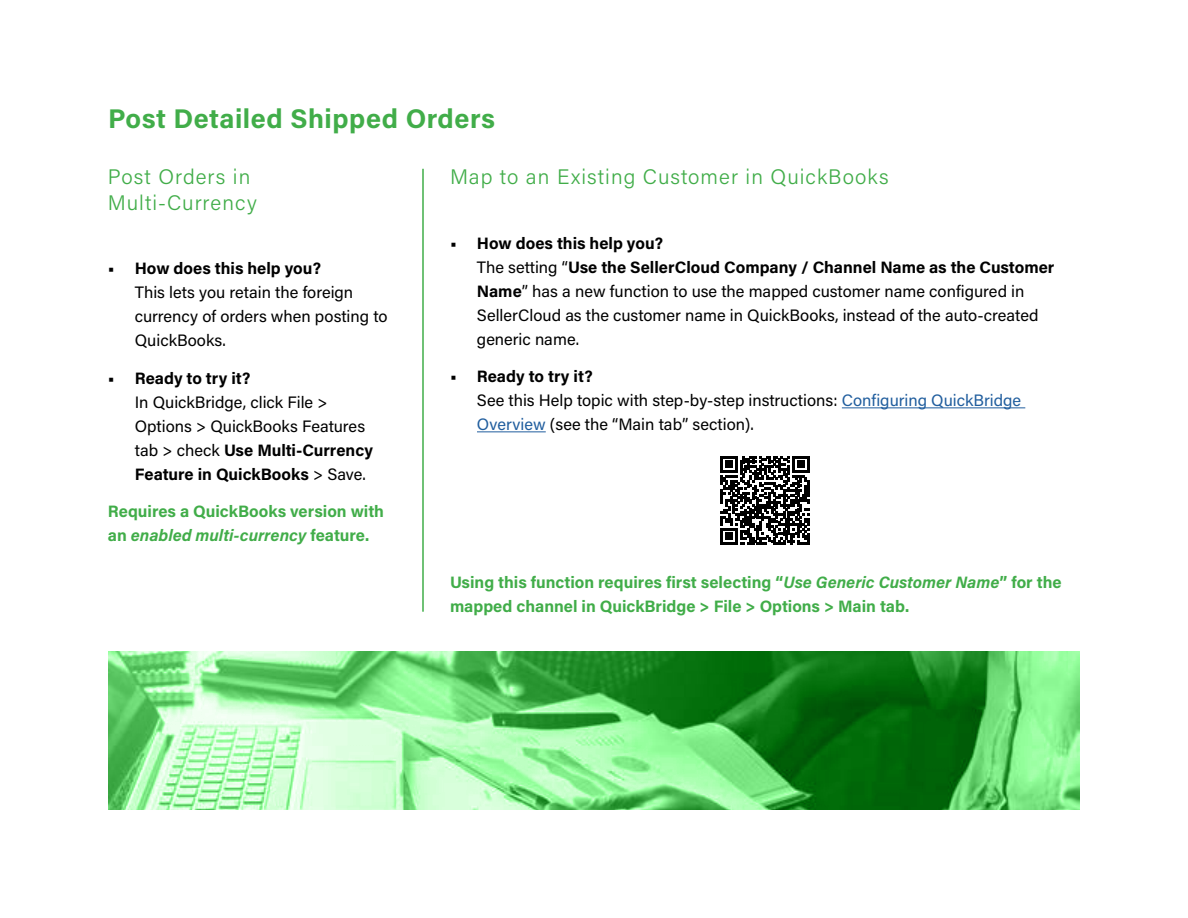
<style>
.page{position:relative;width:1188px;height:918px;background:#fff}
.page>*{position:absolute;margin:0;border:0;box-sizing:border-box;transform-origin:0 0}
.t1{font:700 27px "Acumin Pro";letter-spacing:.02em;color:#41ad49}
.t2{font:300 21px/25.5px "Acumin Pro";letter-spacing:.05em;color:#41ad49}
.t3{font:16.5px/24px "Acumin Pro";color:#000}
.t4{font:700 16.5px/24px "Acumin Pro";color:#41ad49}
.t5{font:700 16.5px "Acumin Pro";color:#000}
.s1{font-weight:700}
.s2{font-style:italic}
.s3{color:#215e9e}
</style>
<div class="page">
<hr style="left:842px;top:407px;width:183px;height:1px;background:#215e9e">
<hr style="left:477px;top:431px;width:69px;height:1px;background:#215e9e">
<svg style="left:721px;top:456px;width:88px;height:89px"></svg>
<hr style="left:422px;top:169px;width:2px;height:443px;background:#41ad49">
<img style="left:108px;top:651px;width:972px;height:159px">
<h1 class="t1" style="left:108px;top:99px;width:389px">Post Detailed Shipped Orders</h1>
<p class="t2" style="left:108px;top:163px;width:150px">Post Orders in<br>Multi-Currency</p>
<p class="t2" style="left:450px;top:163px;width:440px">Map to an Existing Customer in QuickBooks</p>
<p class="t5" style="left:108px;top:257px;width:215px">• How does this help you?</p>
<p class="t3" style="left:135px;top:280px;width:254px">This lets you retain the foreign currency of orders when posting to<br>QuickBooks.</p>
<p class="t5" style="left:108px;top:366px;width:144px">• Ready to try it?</p>
<p class="t3" style="left:135px;top:389px;width:240px">In QuickBridge, click File &gt;<br>Options &gt; QuickBooks Features tab &gt; check <span class="s1">Use Multi-Currency<br>Feature in QuickBooks</span> &gt; Save.</p>
<p class="t4" style="left:108px;top:499px;width:278px">Requires a QuickBooks version with an <span class="s2">enabled multi-currency</span> feature.</p>
<p class="t3" style="left:477px;top:230px;width:579px;text-indent:-27px"><span class="s1">• How does this help you?<br></span>The setting “<span class="s1">Use the SellerCloud Company / Channel Name as the Customer Name</span>” has a new function to use the mapped customer name configured in SellerCloud as the customer name in QuickBooks, instead of the auto-created generic name.</p>
<p class="t3" style="left:477px;top:364px;width:546px;text-indent:-27px"><span class="s1">• Ready to try it?<br></span>See this Help topic with step-by-step instructions: <span class="s3">Configuring QuickBridge<br>Overview</span> (see the “Main tab” section).</p>
<p class="t4" style="left:450px;top:569px;width:613px">Using this function requires first selecting “<span class="s2">Use Generic Customer Name</span>” for the mapped channel in QuickBridge &gt; File &gt; Options &gt; Main tab.</p>
</div>
